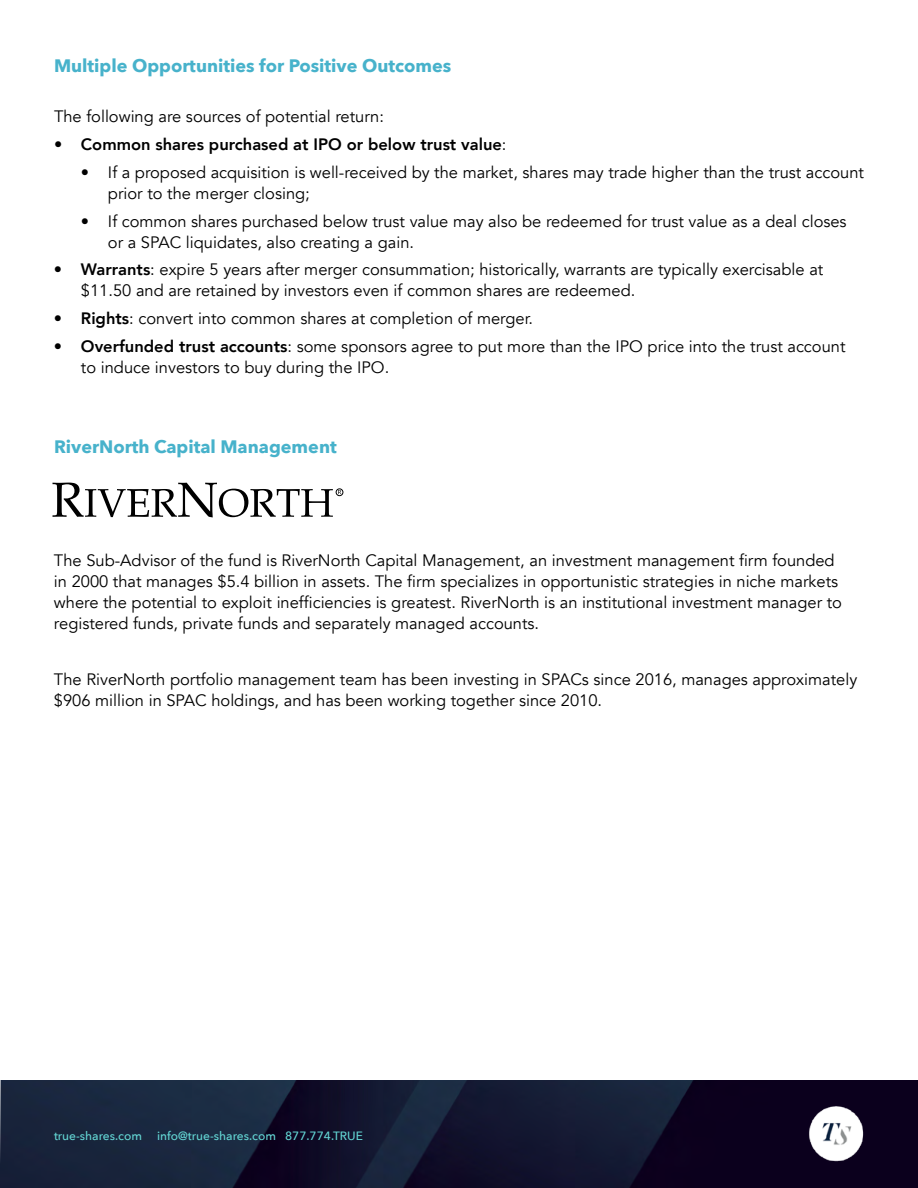
<style>
.page{position:relative;width:918px;height:1188px;background:#fff}
.page>*{position:absolute;margin:0;border:0;box-sizing:border-box;transform-origin:0 0}
.t1{font:700 18px "Avenir Next";color:#47b2cb}
.t2{font:16.5px/21px "Avenir";color:#000}
.t3{font:800 16.5px "Avenir";color:#000}
.t4{font:500 12px "Avenir Next";color:#63d6d4}
.s1{font-weight:400}
.s2{font-weight:800}
</style>
<div class="page">
<img style="left:0;top:1080px;width:918px;height:108px">
<img style="left:787px;top:1098px;width:77px;height:67px">
<svg style="left:53px;top:483px;width:288px;height:34px"></svg>
<div style="left:336px;top:489px;width:7px;height:7px;border:1px solid #000;border-radius:50%"></div>
<p class="t1" style="left:54px;top:50px;width:399px">Multiple Opportunities for Positive Outcomes</p>
<p class="t2" style="left:54px;top:106px;width:331px">The following are sources of potential return:</p>
<p class="t3" style="left:54px;top:132px;width:454px">• Common shares purchased at IPO or below trust value<span class="s1">:</span></p>
<p class="t2" style="left:108px;top:162px;width:758px;text-indent:-27px">• If a proposed acquisition is well-received by the market, shares may trade higher than the trust account prior to the merger closing;</p>
<p class="t2" style="left:108px;top:211px;width:740px;text-indent:-27px">• If common shares purchased below trust value may also be redeemed for trust value as a deal closes or a SPAC liquidates, also creating a gain.</p>
<p class="t2" style="left:81px;top:259px;width:744px;text-indent:-27px"><span class="s2">• Warrants</span>: expire 5 years after merger consummation; historically, warrants are typically exercisable at $11.50 and are retained by investors even if common shares are redeemed.</p>
<p class="t2" style="left:54px;top:308px;width:481px"><span class="s2">• Rights</span>: convert into common shares at completion of merger.</p>
<p class="t2" style="left:81px;top:336px;width:766px;text-indent:-27px"><span class="s2">• Overfunded trust accounts</span>: some sponsors agree to put more than the IPO price into the trust account to induce investors to buy during the IPO.</p>
<p class="t1" style="left:54px;top:431px;width:284px">RiverNorth Capital Management</p>
<p class="t2" style="left:54px;top:550px;width:790px">The Sub-Advisor of the fund is RiverNorth Capital Management, an investment management firm founded in 2000 that manages $5.4 billion in assets. The firm specializes in opportunistic strategies in niche markets where the potential to exploit inefficiencies is greatest. RiverNorth is an institutional investment manager to registered funds, private funds and separately managed accounts.</p>
<p class="t2" style="left:54px;top:669px;width:805px">The RiverNorth portfolio management team has been investing in SPACs since 2016, manages approximately $906 million in SPAC holdings, and has been working together since 2010.</p>
<p class="t4" style="left:54px;top:1126px;width:90px">true-shares.com</p>
<p class="t4" style="left:157px;top:1126px;width:207px">info@true-shares.com 877.774.TRUE</p>
</div>
